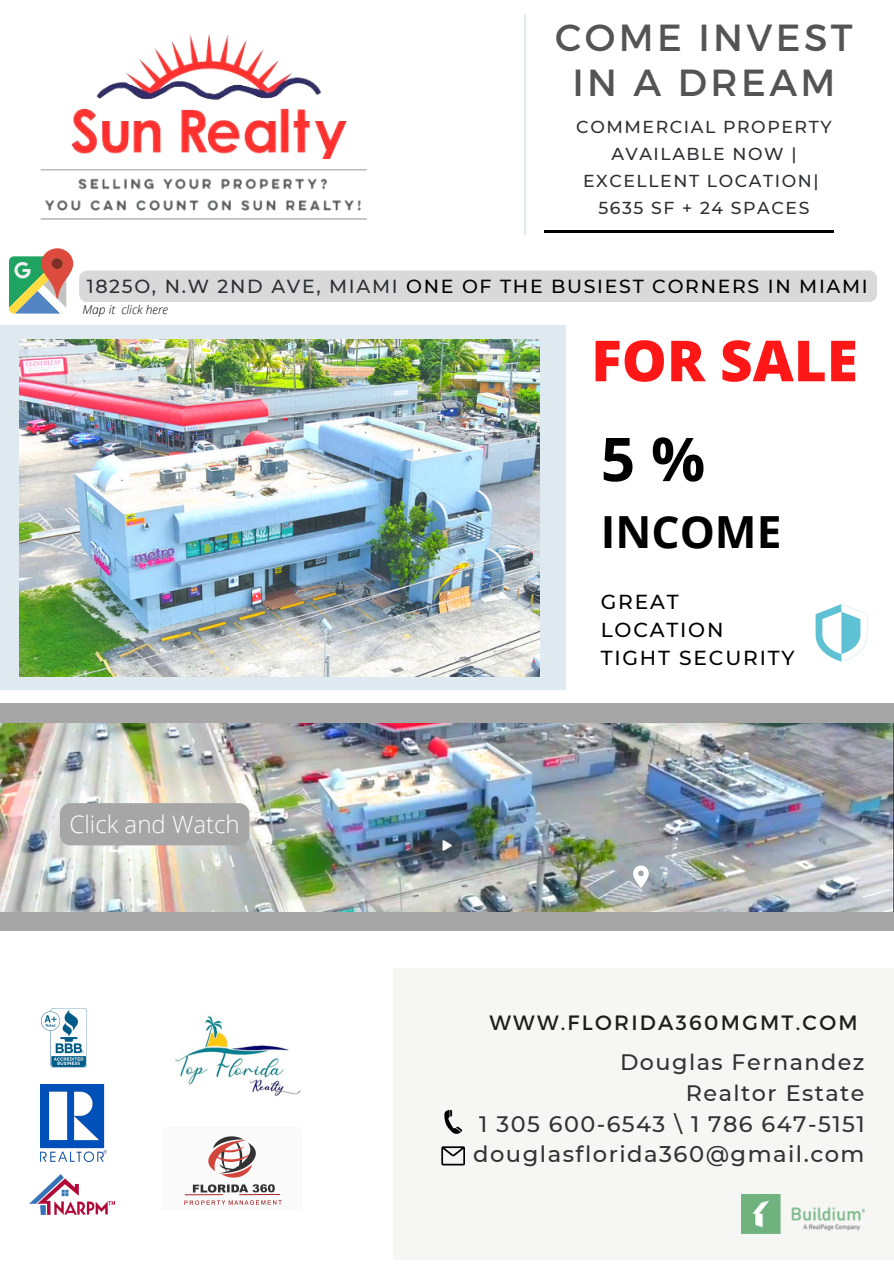
<style>
.page{position:relative;width:894px;height:1264px;background:#fff}
.page>*{position:absolute;margin:0;border:0;box-sizing:border-box;transform-origin:0 0}
.t1{font:700 60.45px "Open Sans";color:#000}
.t2{font:800 56.55px "Open Sans";color:#ff1616}
.t3{font:700 44.25px "Open Sans";color:#000}
.t4{font:37.65px/45px "Montserrat";letter-spacing:.09em;color:#545454;text-align:center}
.t5{font:300 24px "Open Sans";color:#fff}
.t6{font:500 22.65px "Montserrat";letter-spacing:.065em;color:#313233}
.t7{font:500 22.35px/30.6px "Montserrat";letter-spacing:.065em;color:#313233;text-align:right}
.t8{font:20.7px "Montserrat";letter-spacing:.11em;color:#1e1e1c}
.t9{font:500 20.25px/28px "Montserrat";letter-spacing:.09em;color:#000}
.t10{font:500 18.9px "Montserrat";letter-spacing:.09em;color:#000}
.t11{font:500 17.25px/27px "Montserrat";letter-spacing:.09em;color:#2e2f33;text-align:center}
.t12{font:italic 300 12px "Open Sans";color:#000}
.s1{color:#2e2f33}
</style>
<div class="page">
<hr style="left:544px;top:231px;width:289px;height:2px;background:#000">
<div style="left:393px;top:968px;width:500px;height:291px;background:#f6f6f5"></div>
<div style="left:0;top:703px;width:893px;height:228px;background:#a6a6a6"></div>
<img style="left:0;top:723px;width:893px;height:188px">
<svg style="left:633px;top:865px;width:15px;height:23px"></svg>
<img style="left:71px;top:33px;width:276px;height:126px">
<img style="left:40px;top:169px;width:327px;height:51px">
<img style="left:175px;top:1016px;width:126px;height:81px">
<img style="left:40px;top:1084px;width:67px;height:77px">
<img style="left:30px;top:1174px;width:84px;height:40px">
<img style="left:41px;top:1008px;width:46px;height:59px">
<img style="left:741px;top:1194px;width:123px;height:39px">
<img style="left:184px;top:1136px;width:98px;height:69px">
<hr style="left:524px;top:14px;width:1px;height:221px;background:#dfeaf0">
<svg style="left:815px;top:604px;width:53px;height:58px"></svg>
<svg style="left:441px;top:1146px;width:24px;height:19px"></svg>
<svg style="left:444px;top:1109px;width:18px;height:25px"></svg>
<svg style="left:9px;top:248px;width:64px;height:65px"></svg>
<div style="left:79px;top:270px;width:797px;height:32px;background:#d9d9d9"></div>
<div style="left:0;top:326px;width:565px;height:364px;background:#dfeaf0"></div>
<img style="left:20px;top:339px;width:519px;height:338px">
<svg style="left:60px;top:803px;width:189px;height:42px"></svg>
<p class="t4" style="left:555px;top:13px;width:299px">COME INVEST<br>IN A DREAM</p>
<p class="t11" style="left:576px;top:113px;width:257px">COMMERCIAL PROPERTY</p>
<h3 class="t11" style="left:583px;top:140px;width:237px">AVAILABLE NOW |<br>EXCELLENT LOCATION|</h3>
<p class="t11" style="left:598px;top:194px;width:212px">5635 SF + 24 SPACES</p>
<p class="t10" style="left:87px;top:275px;width:782px"><span class="s1">1825O, N.W 2ND AVE, MIAMI</span> ONE OF THE BUSIEST CORNERS IN MIAMI</p>
<p class="t12" style="left:82px;top:301px;width:87px">Map it click here</p>
<p class="t5" style="left:70px;top:807px;width:172px">Click and Watch</p>
<p class="t2" style="left:591px;top:321px;width:268px">FOR SALE</p>
<h6 class="t1" style="left:600px;top:416px;width:106px">5 %</h6>
<h6 class="t3" style="left:600px;top:500px;width:182px">INCOME</h6>
<p class="t9" style="left:600px;top:587px;width:195px">GREAT<br>LOCATION<br>TIGHT SECURITY</p>
<p class="t8" style="left:489px;top:1009px;width:369px">WWW.FLORIDA360MGMT.COM</p>
<p class="t7" style="left:479px;top:1047px;width:387px">Douglas Fernandez<br>Realtor Estate<br>1 305 600-6543 \ 1 786 647-5151</p>
<p class="t6" style="left:473px;top:1140px;width:393px">douglasflorida360@gmail.com</p>
</div>
